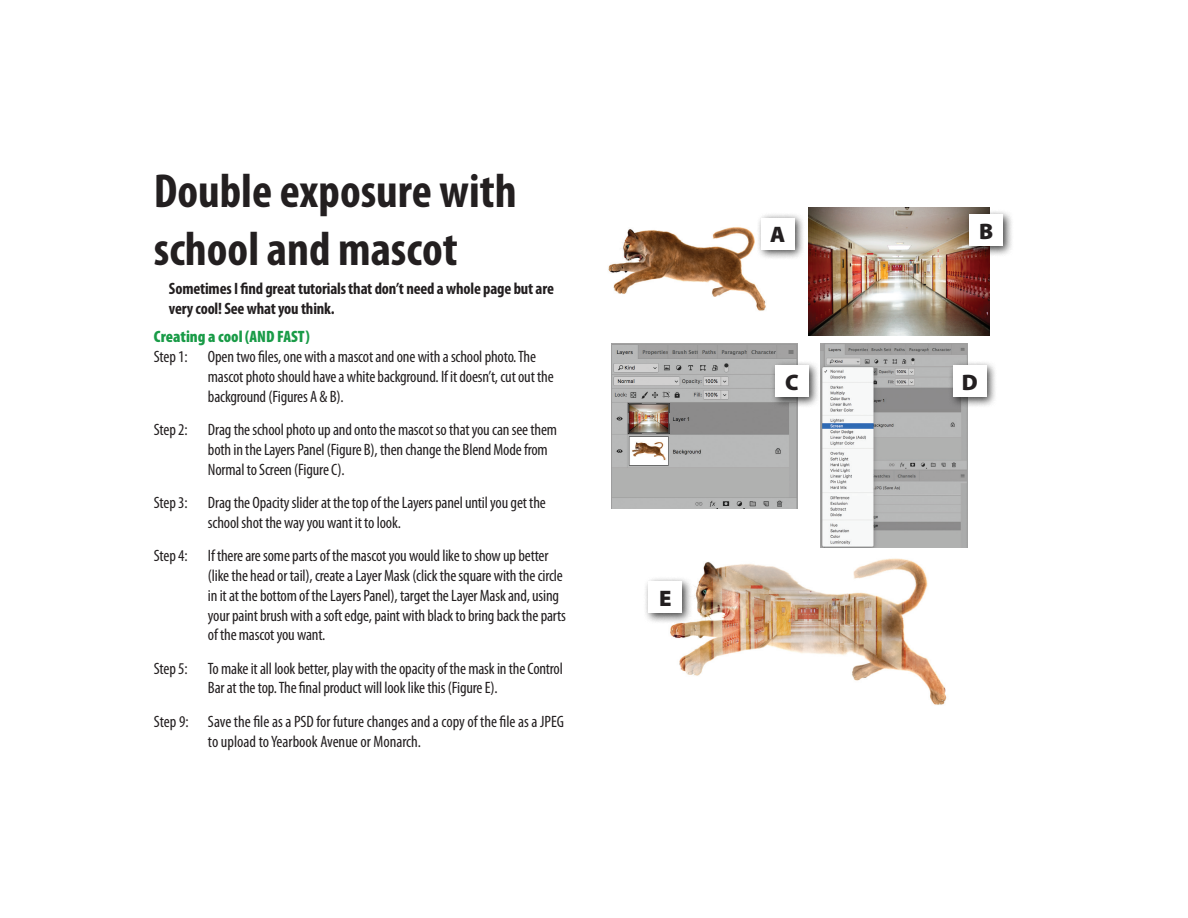
<style>
.page{position:relative;width:1188px;height:918px;background:#fff}
.page>*{position:absolute;margin:0;border:0;box-sizing:border-box;transform-origin:0 0}
.t1{font:700 condensed 48px/57.6px "Myriad Pro";color:#231f20}
.t2{font:900 22.5px "Myriad Pro";color:#231f20}
.t3{font:condensed 16.5px/19.8px "Myriad Pro";letter-spacing:-.01em;color:#231f20}
.t4{font:700 condensed 16.5px/19.8px "Myriad Pro";letter-spacing:-.01em;color:#231f20}
.t5{font:900 condensed 16.5px "Myriad Pro";color:#199b47}
</style>
<div class="page">
<img style="left:670px;top:518px;width:277px;height:187px">
<img style="left:608px;top:227px;width:158px;height:84px">
<img style="left:809px;top:208px;width:181px;height:128px">
<img style="left:611px;top:343px;width:187px;height:165px">
<img style="left:821px;top:343px;width:146px;height:205px">
<div style="left:756px;top:213px;width:50px;height:48px;background:#000;opacity:.75"></div>
<div style="left:761px;top:218px;width:33px;height:31px;background:#fff"></div>
<div style="left:965px;top:209px;width:49px;height:48px;background:#000;opacity:.75"></div>
<div style="left:970px;top:215px;width:33px;height:31px;background:#fff"></div>
<div style="left:770px;top:360px;width:50px;height:49px;background:#000;opacity:.75"></div>
<div style="left:775px;top:366px;width:34px;height:31px;background:#fff"></div>
<div style="left:948px;top:360px;width:50px;height:49px;background:#000;opacity:.75"></div>
<div style="left:953px;top:366px;width:33px;height:31px;background:#fff"></div>
<div style="left:643px;top:576px;width:50px;height:49px;background:#000;opacity:.75"></div>
<div style="left:649px;top:582px;width:33px;height:31px;background:#fff"></div>
<h1 class="t1" style="left:154px;top:162px;width:364px">Double exposure with school and mascot</h1>
<p class="t4" style="left:169px;top:278px;width:387px">Sometimes I find great tutorials that don’t need a whole page but are very cool! See what you think.</p>
<p class="t5" style="left:154px;top:326px;width:157px">Creating a cool (AND FAST)</p>
<p class="t3" style="left:208px;top:347px;width:347px;text-indent:-54px">Step 1: Open two files, one with a mascot and one with a school photo. The mascot photo should have a white background. If it doesn’t, cut out the background (Figures A &amp; B).</p>
<p class="t3" style="left:208px;top:420px;width:351px;text-indent:-54px">Step 2: Drag the school photo up and onto the mascot so that you can see them both in the Layers Panel (Figure B), then change the Blend Mode from<br>Normal to Screen (Figure C).</p>
<p class="t3" style="left:208px;top:492px;width:339px;text-indent:-54px">Step 3: Drag the Opacity slider at the top of the Layers panel until you get the school shot the way you want it to look.</p>
<p class="t3" style="left:208px;top:546px;width:360px;text-indent:-54px">Step 4: If there are some parts of the mascot you would like to show up better (like the head or tail), create a Layer Mask (click the square with the circle in it at the bottom of the Layers Panel), target the Layer Mask and, using your paint brush with a soft edge, paint with black to bring back the parts of the mascot you want.</p>
<p class="t3" style="left:208px;top:658px;width:357px;text-indent:-54px">Step 5: To make it all look better, play with the opacity of the mask in the Control<br>Bar at the top. The final product will look like this (Figure E).</p>
<p class="t3" style="left:208px;top:711px;width:358px;text-indent:-54px">Step 9: Save the file as a PSD for future changes and a copy of the file as a JPEG to upload to Yearbook Avenue or Monarch.</p>
<h2 class="t2" style="left:659px;top:583px;width:14px">E</h2>
<h2 class="t2" style="left:770px;top:219px;width:17px">A</h2>
<h2 class="t2" style="left:979px;top:216px;width:16px">B</h2>
<h2 class="t2" style="left:785px;top:367px;width:15px">C</h2>
<h2 class="t2" style="left:962px;top:367px;width:17px">D</h2>
</div>
